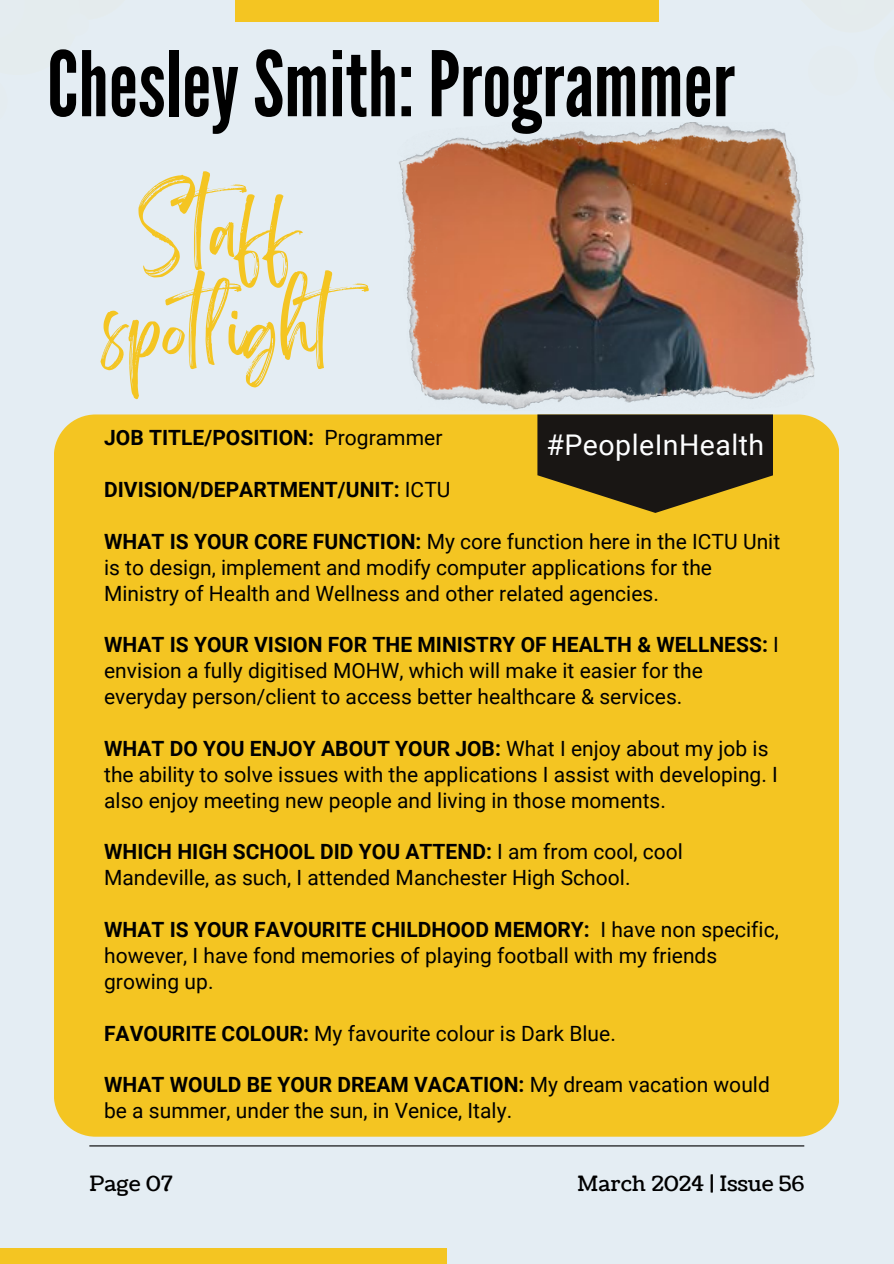
<style>
.page{position:relative;width:894px;height:1264px;background:#fff}
.page>*{position:absolute;margin:0;border:0;box-sizing:border-box;transform-origin:0 0}
.t1{font:90px "League Gothic";color:#000}
.t2{font:64.95px/99px "Brightwall";letter-spacing:.015em;color:#f4c522}
.t3{font:28.5px "Roboto";letter-spacing:.015em;color:#fdfeff}
.t4{font:21px/25.8px "Roboto";color:#000}
.t5{font:700 21px "Roboto";color:#000}
.t6{font:21px "Coustard";letter-spacing:.015em;color:#000}
.s1{font-weight:400}
.s2{font-weight:700}
</style>
<div class="page">
<div style="left:0;top:0;width:893px;height:1263px;background:#e4edf3"></div>
<hr style="left:89px;top:1145px;width:715px;height:1px;background:#000">
<div style="left:0;top:1248px;width:446px;height:15px;background:#f4c522"></div>
<div style="left:235px;top:0;width:423px;height:21px;background:#f4c522"></div>
<div style="left:54px;top:414px;width:784px;height:722px;background:#f4c522"></div>
<img style="left:399px;top:122px;width:414px;height:288px">
<svg style="left:537px;top:414px;width:236px;height:99px;background:#443817"></svg>
<h1 class="t1" style="left:47px;top:32px;width:689px">ChesleySmith:Programmer</h1>
<h2 class="t2" style="left:103px;top:196px;width:290px;text-indent:35px">Staff spotlight</h2>
<h3 class="t3" style="left:546px;top:428px;width:219px">#PeopleInHealth</h3>
<p class="t5" style="left:104px;top:426px;width:340px">JOB TITLE/POSITION: <span class="s1">Programmer</span></p>
<p class="t5" style="left:104px;top:477px;width:348px">DIVISION/DEPARTMENT/UNIT: <span class="s1">ICTU</span></p>
<p class="t4" style="left:104px;top:528px;width:677px"><span class="s2">WHAT IS YOUR CORE FUNCTION:</span> My core function here in the ICTU Unit is to design, implement and modify computer applications for the<br>Ministry of Health and Wellness and other related agencies.</p>
<p class="t4" style="left:104px;top:632px;width:676px"><span class="s2">WHAT IS YOUR VISION FOR THE MINISTRY OF HEALTH &amp; WELLNESS:</span> I envision a fully digitised MOHW, which will make it easier for the everyday person/client to access better healthcare &amp; services.</p>
<p class="t4" style="left:104px;top:735px;width:675px"><span class="s2">WHAT DO YOU ENJOY ABOUT YOUR JOB:</span> What I enjoy about my job is the ability to solve issues with the applications I assist with developing. I also enjoy meeting new people and living in those moments.</p>
<p class="t4" style="left:104px;top:839px;width:580px"><span class="s2">WHICH HIGH SCHOOL DID YOU ATTEND:</span> I am from cool, cool<br>Mandeville, as such, I attended Manchester High School.</p>
<p class="t4" style="left:104px;top:917px;width:676px"><span class="s2">WHAT IS YOUR FAVOURITE CHILDHOOD MEMORY:</span> I have non specific, however, I have fond memories of playing football with my friends growing up.</p>
<p class="t4" style="left:104px;top:1020px;width:513px"><span class="s2">FAVOURITE COLOUR:</span> My favourite colour is Dark Blue.</p>
<p class="t4" style="left:104px;top:1072px;width:667px"><span class="s2">WHAT WOULD BE YOUR DREAM VACATION:</span> My dream vacation would be a summer, under the sun, in Venice, Italy.</p>
<p class="t6" style="left:89px;top:1169px;width:85px">Page 07</p>
<p class="t6" style="left:577px;top:1169px;width:228px">March 2024 | Issue 56</p>
</div>
